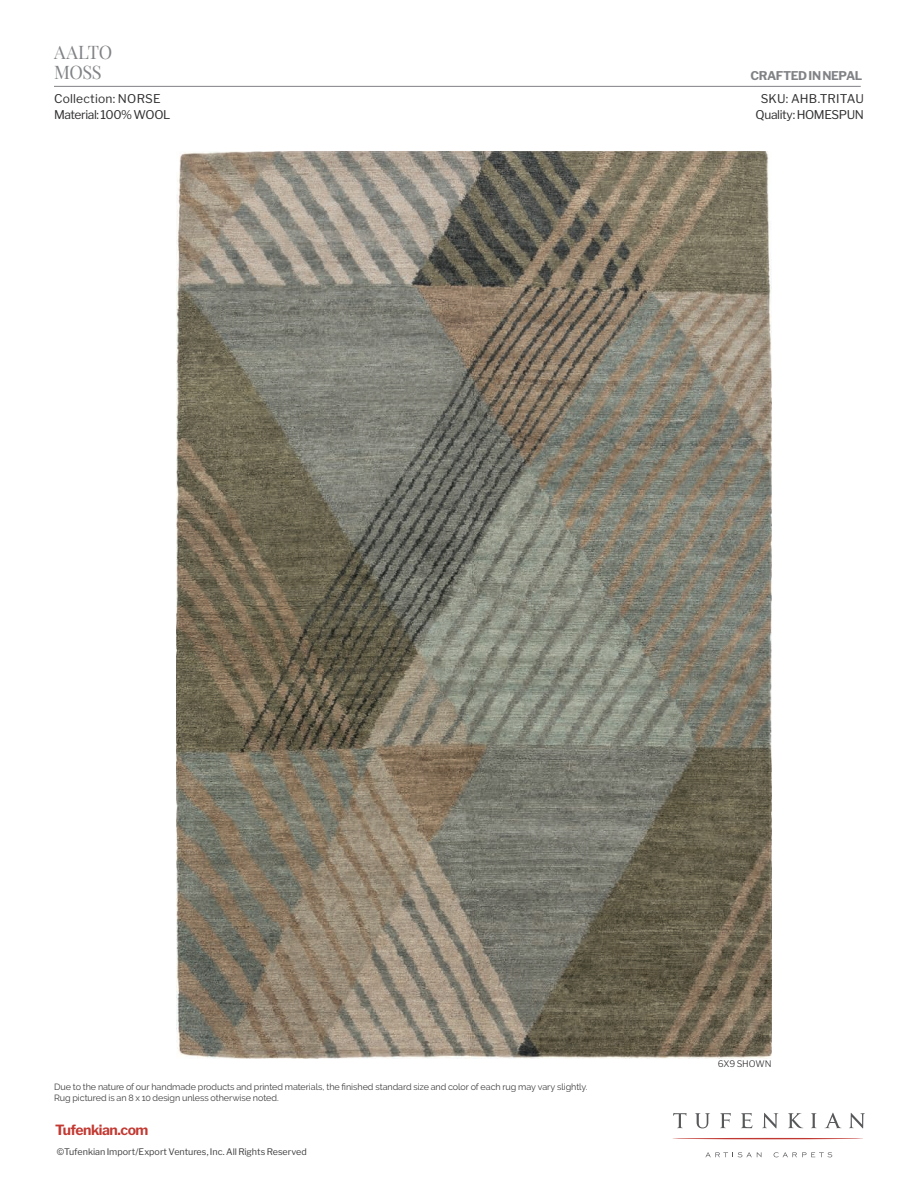
<style>
.page{position:relative;width:918px;height:1188px;background:#fff}
.page>*{position:absolute;margin:0;border:0;box-sizing:border-box;transform-origin:0 0}
.t1{font:18.3px/20.2px "Playfair Display";letter-spacing:-.02em;color:#808285}
.t2{font:700 13.95px "Libre Franklin";letter-spacing:-.04em;color:#c33932}
.t3{font:12px/16.2px "Libre Franklin";letter-spacing:-.025em;color:#312f30;text-align:center}
.t4{font:12px "Libre Franklin";letter-spacing:.02em;color:#312f30}
.t5{font:700 12px "Libre Franklin";letter-spacing:-.04em;color:#808285}
.t6{font:9px/11.2px "Raleway";letter-spacing:-.005em;color:#3e3e3f}
.t7{font:9px "Libre Franklin";letter-spacing:-.005em;color:#3e3e3f}
.t8{font:300 9px "Libre Franklin";letter-spacing:-.01em;color:#312f30}
</style>
<div class="page">
<svg style="left:673px;top:1138px;width:190px;height:1px"></svg>
<svg style="left:825px;top:1113px;width:16px;height:15px"></svg>
<svg style="left:811px;top:1113px;width:6px;height:15px"></svg>
<svg style="left:695px;top:1113px;width:15px;height:15px"></svg>
<svg style="left:762px;top:1113px;width:16px;height:15px"></svg>
<svg style="left:849px;top:1113px;width:16px;height:15px"></svg>
<svg style="left:741px;top:1113px;width:11px;height:15px"></svg>
<svg style="left:720px;top:1113px;width:11px;height:15px"></svg>
<svg style="left:673px;top:1113px;width:14px;height:15px"></svg>
<svg style="left:788px;top:1113px;width:15px;height:15px"></svg>
<svg style="left:705px;top:1152px;width:56px;height:5px"></svg>
<svg style="left:774px;top:1152px;width:58px;height:5px"></svg>
<img style="left:176px;top:151px;width:596px;height:907px">
<hr style="left:54px;top:86px;width:807px;height:1px;background:#808285">
<h1 class="t1" style="left:54px;top:42px;width:60px">AALTO<br>MOSS</h1>
<h3 class="t5" style="left:750px;top:69px;width:113px">CRAFTED IN NEPAL</h3>
<h3 class="t4" style="left:54px;top:92px;width:108px">Collection: NORSE</h3>
<h3 class="t3" style="left:756px;top:91px;width:110px">SKU: AHB.TRITAU<br>Quality: HOMESPUN</h3>
<h3 class="t3" style="left:54px;top:107px;width:118px">Material: 100% WOOL</h3>
<p class="t6" style="left:54px;top:1081px;width:535px">Due to the nature of our handmade products and printed materials, the finished standard size and color of each rug may vary slightly.<br>Rug pictured is an 8 x 10 design unless otherwise noted.</p>
<h2 class="t2" style="left:55px;top:1121px;width:95px">Tufenkian.com</h2>
<p class="t7" style="left:57px;top:1146px;width:251px">©Tufenkian Import/Export Ventures, Inc. All Rights Reserved</p>
<p class="t8" style="left:718px;top:1058px;width:55px">6X9 SHOWN</p>
</div>
